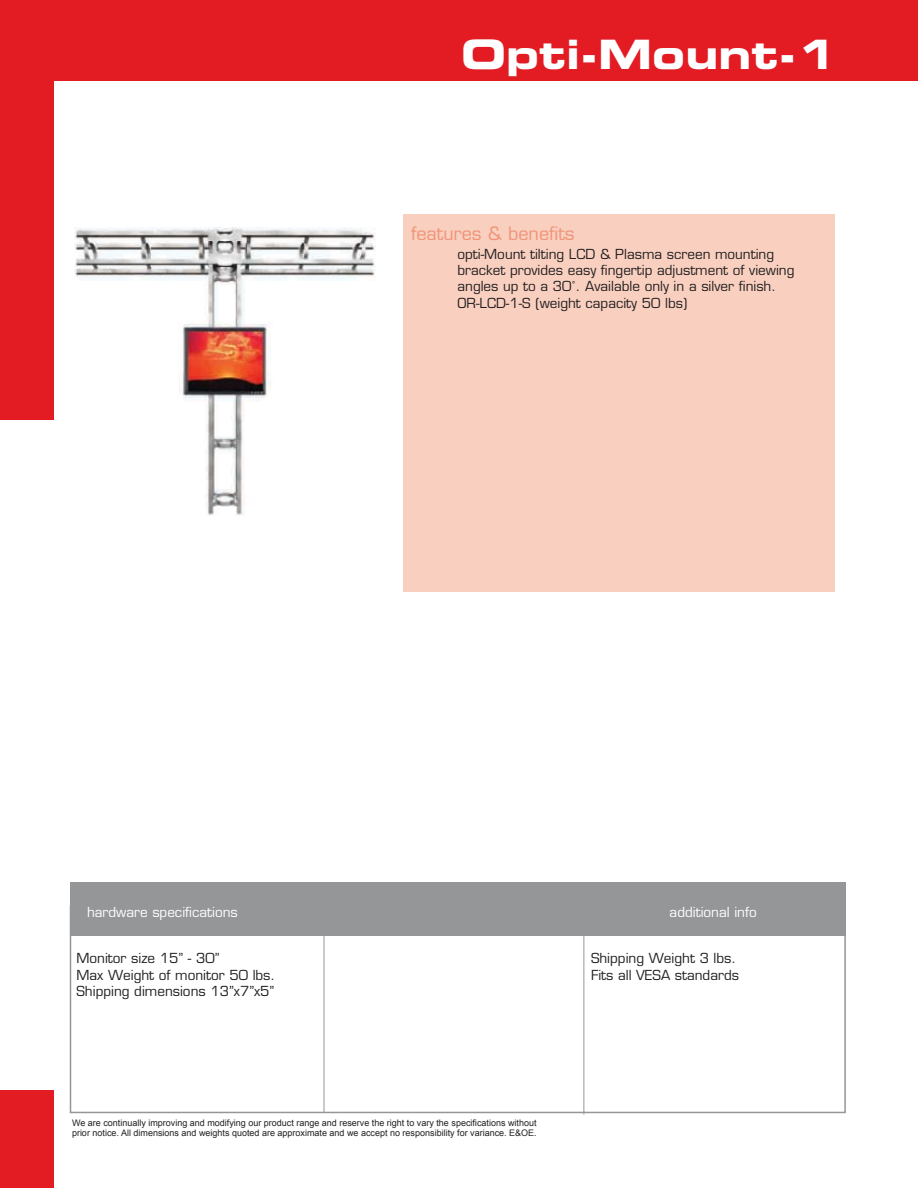
<style>
.page{position:relative;width:918px;height:1188px;background:#fff}
.page>*{position:absolute;margin:0;border:0;box-sizing:border-box;transform-origin:0 0}
.t1{font:40.5px "Eurostile Bold Extended Two";color:#fff}
.t2{font:18px "Eurostile";color:#f09377}
.t3{font:13.5px/16.2px "Eurostile";color:#231f20}
.t4{font:13.5px "Eurostile";color:#fff}
.t5{font:9px/10.8px "Arial";color:#231f20}
</style>
<div class="page">
<div style="left:0;top:0;width:918px;height:81px;background:#e31b23"></div>
<div style="left:0;top:0;width:54px;height:420px;background:#e31b23"></div>
<div style="left:404px;top:214px;width:432px;height:378px;background:#f9d0c0"></div>
<div style="left:70px;top:905px;width:776px;height:208px;border:2px solid #949698"></div>
<div style="left:70px;top:882px;width:776px;height:54px;background:#949698"></div>
<hr style="left:324px;top:882px;width:1px;height:231px;background:#949698">
<div style="left:0;top:1090px;width:54px;height:98px;background:#e31b23"></div>
<hr style="left:584px;top:884px;width:1px;height:230px;background:#949698">
<img style="left:75px;top:227px;width:301px;height:289px">
<h1 class="t1" style="left:461px;top:26px;width:377px">Opti-Mount-1</h1>
<h2 class="t2" style="left:411px;top:222px;width:165px">features &amp; benefits</h2>
<p class="t3" style="left:458px;top:246px;width:339px">opti-Mount tilting LCD &amp; Plasma screen mounting bracket provides easy fingertip adjustment of viewing angles up to a 30˚. Available only in a silver finish.<br>OR-LCD-1-S (weight capacity 50 lbs)</p>
<p class="t4" style="left:87px;top:904px;width:152px">hardware specifications</p>
<p class="t4" style="left:670px;top:904px;width:89px">additional info</p>
<p class="t3" style="left:76px;top:950px;width:200px">Monitor size 15” - 30”<br>Max Weight of monitor 50 lbs.<br>Shipping dimensions 13”x7”x5”</p>
<p class="t5" style="left:72px;top:1117px;width:466px">We are continually improving and modifying our product range and reserve the right to vary the specifications without prior notice. All dimensions and weights quoted are approximate and we accept no responsibility for variance. E&amp;OE.</p>
<p class="t3" style="left:591px;top:950px;width:150px">Shipping Weight 3 lbs.<br>Fits all VESA standards</p>
</div>
